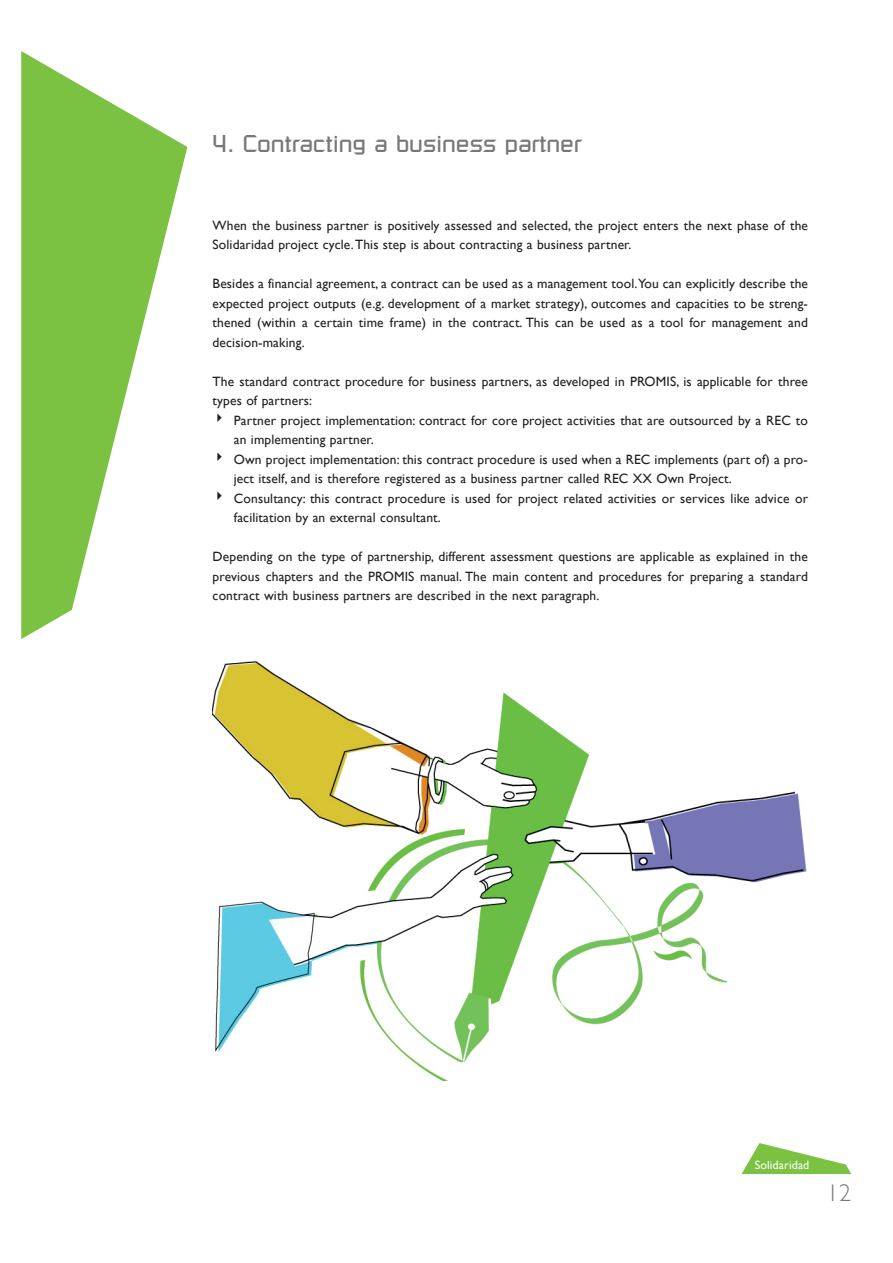
<style>
.page{position:relative;width:893px;height:1263px;background:#fff}
.page>*{position:absolute;margin:0;border:0;box-sizing:border-box;transform-origin:0 0}
.t1{font:24px "Russell Square LT";letter-spacing:-.01em;color:#76787b}
.t2{font:300 24px "Gill Sans";color:#76787b}
.t3{font:13.5px/19.5px "Gill Sans";letter-spacing:.01em;color:#231f20}
.t4{font:12px "Gill Sans";letter-spacing:.01em;color:#fff}
</style>
<div class="page">
<svg style="left:742px;top:1143px;width:109px;height:31px"></svg>
<svg style="left:21px;top:51px;width:166px;height:588px;fill:#7bc142"></svg>
<img style="left:213px;top:661px;width:594px;height:420px">
<h1 class="t1" style="left:213px;top:129px;width:371px">4. Contracting a business partner</h1>
<p class="t3" style="left:213px;top:215px;width:597px">When the business partner is positively assessed and selected, the project enters the next phase of the<br>Solidaridad project cycle. This step is about contracting a business partner.</p>
<p class="t3" style="left:213px;top:274px;width:597px;text-align:justify">Besides a financial agreement, a contract can be used as a management tool.You can explicitly describe the expected project outputs (e.g. development of a market strategy), outcomes and capacities to be streng&shy;thened (within a certain time frame) in the contract. This can be used as a tool for management and decision-making.</p>
<p class="t3" style="left:213px;top:371px;width:597px">The standard contract procedure for business partners, as developed in PROMIS, is applicable for three types of partners:</p>
<p class="t3" style="left:234px;top:410px;width:575px;text-indent:-21px">✔ Partner project implementation: contract for core project activities that are outsourced by a REC to an implementing partner.</p>
<p class="t3" style="left:234px;top:449px;width:575px;text-indent:-21px">✔ Own project implementation: this contract procedure is used when a REC implements (part of) a pro&shy;ject itself, and is therefore registered as a business partner called REC XX Own Project.</p>
<p class="t3" style="left:234px;top:488px;width:576px;text-indent:-21px">✔ Consultancy: this contract procedure is used for project related activities or services like advice or facilitation by an external consultant.</p>
<p class="t3" style="left:213px;top:546px;width:597px;text-align:justify">Depending on the type of partnership, different assessment questions are applicable as explained in the previous chapters and the PROMIS manual. The main content and procedures for preparing a standard contract with business partners are described in the next paragraph.</p>
<p class="t4" style="left:755px;top:1157px;width:56px">Solidaridad</p>
<h1 class="t2" style="left:827px;top:1174px;width:26px">12</h1>
</div>
